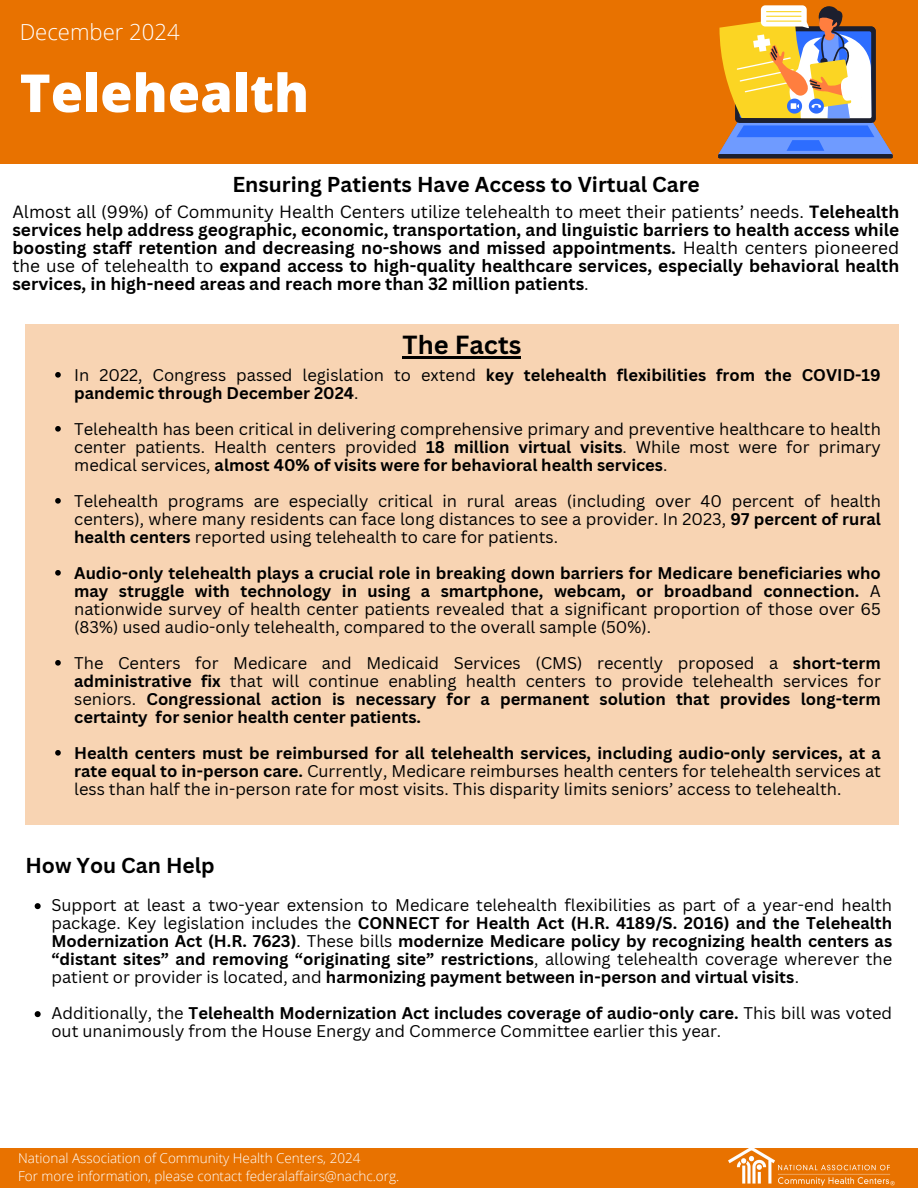
<style>
.page{position:relative;width:918px;height:1188px;background:#fff}
.page>*{position:absolute;margin:0;border:0;box-sizing:border-box;transform-origin:0 0}
.t1{font:800 52.5px "Open Sans";color:#fff}
.t2{font:700 25.5px "Canva Sans";color:#000}
.t3{font:300 22.05px "Open Sans";color:#fff}
.t4{font:700 21px "Canva Sans";color:#000}
.t5{font:700 17.25px/18px "Canva Sans";color:#000;text-align:justify}
.t6{font:700 16.5px/18px "Canva Sans";color:#000;text-align:justify}
.t7{font:16.5px/18px "Canva Sans";color:#000;text-align:justify}
.t8{font:300 13.5px "Open Sans";color:#fff}
.s1{font-weight:400}
.s2{font-weight:700}
</style>
<div class="page">
<div style="left:0;top:0;width:918px;height:164px;background:#e87200"></div>
<div style="left:25px;top:324px;width:874px;height:500px;background:#f8d4b3"></div>
<svg style="left:718px;top:5px;width:175px;height:153px"></svg>
<svg style="left:35px;top:903px;width:6px;height:6px"></svg>
<svg style="left:35px;top:1011px;width:6px;height:6px"></svg>
<svg style="left:55px;top:372px;width:6px;height:6px"></svg>
<svg style="left:55px;top:426px;width:6px;height:6px"></svg>
<svg style="left:55px;top:498px;width:6px;height:6px"></svg>
<svg style="left:55px;top:570px;width:6px;height:6px"></svg>
<svg style="left:55px;top:660px;width:6px;height:6px"></svg>
<svg style="left:55px;top:750px;width:6px;height:6px"></svg>
<hr style="left:403px;top:356px;width:118px;height:2px;background:#000">
<div style="left:0;top:1148px;width:918px;height:40px;background:#e87200"></div>
<img style="left:729px;top:1148px;width:165px;height:38px">
<p class="t3" style="left:20px;top:17px;width:162px">December 2024</p>
<h1 class="t1" style="left:20px;top:56px;width:291px">Telehealth</h1>
<h4 class="t4" style="left:232px;top:169px;width:469px">Ensuring Patients Have Access to Virtual Care</h4>
<p class="t5" style="left:12px;top:203px;width:888px"><span class="s1">Almost all (99%) of Community Health Centers utilize telehealth to meet their patients’ needs.</span> Telehealth services help address geographic, economic, transportation, and linguistic barriers to health access while boosting staff retention and decreasing no-shows and missed appointments. <span class="s1">Health centers pioneered the use of telehealth to</span> expand access to high-quality healthcare services, especially behavioral health services, in high-need areas and reach more than 32 million patients<span class="s1">.</span></p>
<p class="t2" style="left:403px;top:326px;width:120px">The Facts</p>
<p class="t6" style="left:74px;top:366px;width:808px"><span class="s1">In 2022, Congress passed legislation to extend</span> key telehealth flexibilities from the COVID-19 pandemic through December 2024<span class="s1">.</span></p>
<p class="t7" style="left:74px;top:420px;width:808px">Telehealth has been critical in delivering comprehensive primary and preventive healthcare to health center patients. Health centers provided <span class="s2">18 million virtual visits</span>. While most were for primary medical services, <span class="s2">almost 40% of visits were for behavioral health services</span>.</p>
<p class="t7" style="left:74px;top:492px;width:808px">Telehealth programs are especially critical in rural areas (including over 40 percent of health centers), where many residents can face long distances to see a provider. In 2023, <span class="s2">97 percent of rural health centers</span> reported using telehealth to care for patients.</p>
<p class="t6" style="left:74px;top:564px;width:808px">Audio-only telehealth plays a crucial role in breaking down barriers for Medicare beneficiaries who may struggle with technology in using a smartphone, webcam, or broadband connection. <span class="s1">A nationwide survey of health center patients revealed that a significant proportion of those over 65 (83%) used audio-only telehealth, compared to the overall sample (50%).</span></p>
<p class="t6" style="left:74px;top:654px;width:808px"><span class="s1">The Centers for Medicare and Medicaid Services (CMS) recently proposed a</span> short-term administrative fix <span class="s1">that will continue enabling health centers to provide telehealth services for seniors.</span> Congressional action is necessary for a permanent solution that provides long-term certainty for senior health center patients.</p>
<h3 class="t7" style="left:74px;top:744px;width:808px"><span class="s2">Health centers must be reimbursed for all telehealth services, including audio-only services, at a rate equal to in-person care.</span> Currently, Medicare reimburses health centers for telehealth services at less than half the in-person rate for most visits. This disparity limits seniors’ access to telehealth.</h3>
<h3 class="t4" style="left:25px;top:850px;width:191px">How You Can Help</h3>
<h5 class="t6" style="left:51px;top:896px;width:842px"><span class="s1">Support at least a two-year extension to Medicare telehealth flexibilities as part of a year-end health package. Key legislation includes the</span> CONNECT for Health Act (H.R. 4189/S. 2016) and the Telehealth Modernization Act (H.R. 7623)<span class="s1">. These bills</span> modernize Medicare policy by recognizing health centers as “distant sites” and removing “originating site” restrictions<span class="s1">, allowing telehealth coverage wherever the patient or provider is located, and</span> harmonizing payment between in-person and virtual visits<span class="s1">.</span></h5>
<h2 class="t7" style="left:51px;top:1004px;width:842px">Additionally, the <span class="s2">Telehealth Modernization Act includes coverage of audio-only care.</span> This bill was voted out unanimously from the House Energy and Commerce Committee earlier this year.</h2>
<p class="t8" style="left:18px;top:1149px;width:344px">National Association of Community Health Centers, 2024</p>
<p class="t8" style="left:18px;top:1167px;width:383px">For more information, please contact federalaffairs@nachc.org.</p>
</div>
